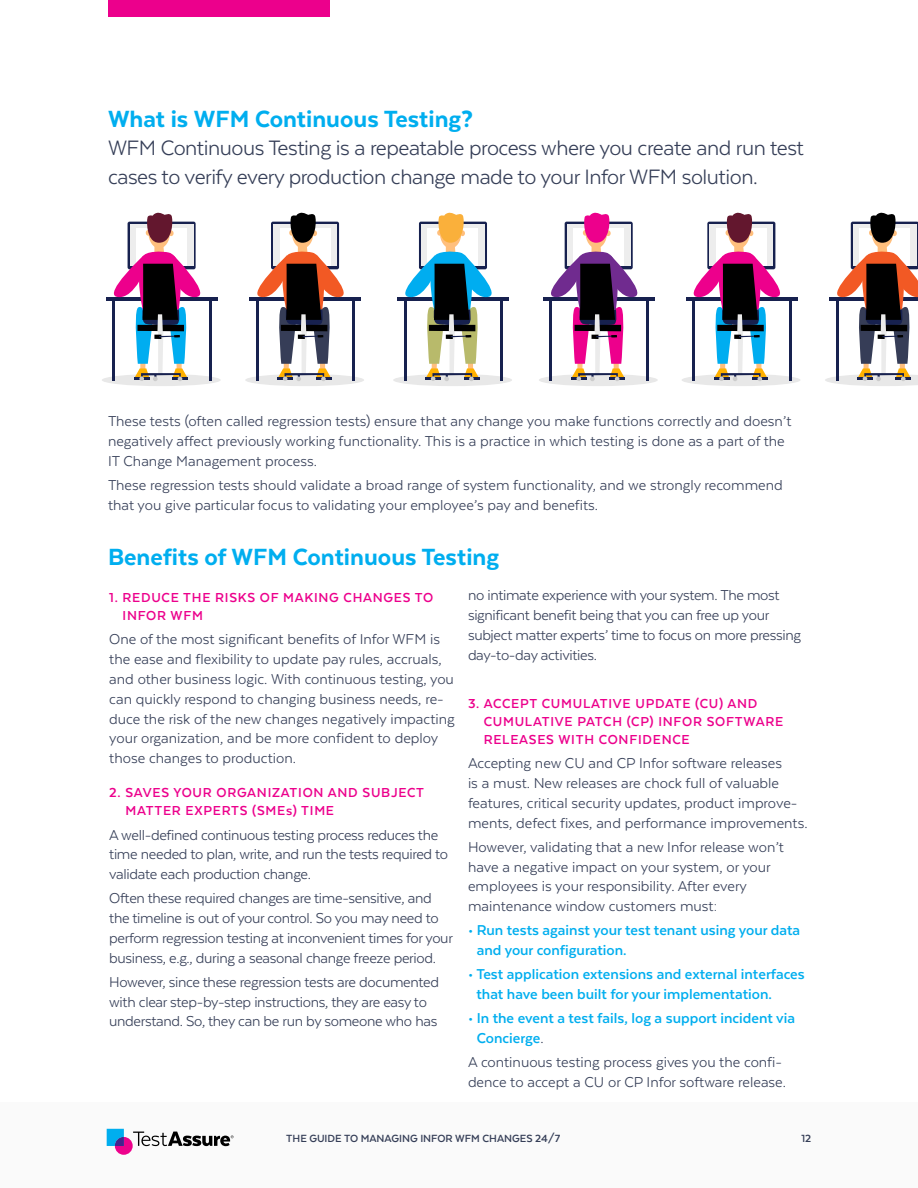
<style>
.page{position:relative;width:918px;height:1188px;background:#fff}
.page>*{position:absolute;margin:0;border:0;box-sizing:border-box;transform-origin:0 0}
.t1{font:800 27px "Texta";color:#00aeef}
.t2{font:24px/28.5px "Texta";letter-spacing:-.02em;color:#353e57}
.t3{font:16.5px/19.8px "Texta";color:#353e57}
.t4{font:16.5px/19.8px "Texta";letter-spacing:-.02em;color:#353e57}
.t5{font:700 16.5px/19.8px "Texta";color:#00aeef}
.t6{font:700 15px/18px "Texta";letter-spacing:.05em;color:#ec008c}
.t7{font:700 12px "Texta";color:#353e57}
.s1{font-weight:400;color:#353e57}
</style>
<div class="page">
<div style="left:108px;top:0;width:222px;height:16px;background:#ec008c"></div>
<div style="left:0;top:1102px;width:918px;height:86px;background:#fafafa"></div>
<svg style="left:107px;top:1129px;width:127px;height:26px"></svg>
<div style="left:102px;top:374px;width:119px;height:12px;background:#e8e8e8;border-radius:50%"></div>
<hr style="left:106px;top:297px;width:111px;height:4px;background:#17214f">
<hr style="left:209px;top:300px;width:3px;height:81px;background:#17214f">
<svg style="left:112px;top:212px;width:89px;height:169px"></svg>
<div style="left:245px;top:374px;width:119px;height:12px;background:#e8e8e8;border-radius:50%"></div>
<hr style="left:250px;top:297px;width:111px;height:4px;background:#17214f">
<hr style="left:353px;top:300px;width:2px;height:81px;background:#17214f">
<svg style="left:249px;top:212px;width:104px;height:169px"></svg>
<div style="left:393px;top:374px;width:119px;height:12px;background:#e8e8e8;border-radius:50%"></div>
<hr style="left:398px;top:297px;width:111px;height:4px;background:#17214f">
<hr style="left:501px;top:300px;width:2px;height:81px;background:#17214f">
<svg style="left:397px;top:212px;width:104px;height:169px"></svg>
<div style="left:539px;top:374px;width:119px;height:12px;background:#e8e8e8;border-radius:50%"></div>
<hr style="left:543px;top:297px;width:112px;height:4px;background:#17214f">
<hr style="left:647px;top:300px;width:2px;height:81px;background:#17214f">
<svg style="left:549px;top:212px;width:98px;height:169px"></svg>
<div style="left:682px;top:374px;width:119px;height:12px;background:#e8e8e8;border-radius:50%"></div>
<hr style="left:686px;top:297px;width:111px;height:4px;background:#17214f">
<svg style="left:683px;top:212px;width:108px;height:169px"></svg>
<svg style="left:825px;top:212px;width:93px;height:174px"></svg>
<p class="t1" style="left:108px;top:105px;width:367px">What is WFM Continuous Testing?</p>
<p class="t2" style="left:108px;top:134px;width:698px">WFM Continuous Testing is a repeatable process where you create and run test cases to verify every production change made to your Infor WFM solution.</p>
<p class="t3" style="left:108px;top:411px;width:685px">These tests (often called regression tests) ensure that any change you make functions correctly and doesn’t negatively affect previously working functionality. This is a practice in which testing is done as a part of the<br>IT Change Management process.</p>
<p class="t3" style="left:108px;top:475px;width:676px">These regression tests should validate a broad range of system functionality, and we strongly recommend that you give particular focus to validating your employee’s pay and benefits.</p>
<p class="t1" style="left:108px;top:543px;width:393px">Benefits of WFM Continuous Testing</p>
<p class="t6" style="left:123px;top:589px;width:312px;text-indent:-13px">1. REDUCE THE RISKS OF MAKING CHANGES TO<br>INFOR WFM</p>
<p class="t3" style="left:109px;top:629px;width:347px">One of the most significant benefits of Infor WFM is the ease and flexibility to update pay rules, accruals, and other business logic. With continuous testing, you can quickly respond to changing business needs, re&shy;duce the risk of the new changes negatively impacting your organization, and be more confident to deploy those changes to production.</p>
<p class="t6" style="left:125px;top:784px;width:300px;text-indent:-16px">2. SAVES YOUR ORGANIZATION AND SUBJECT<br>MATTER EXPERTS (SMEs) TIME</p>
<p class="t4" style="left:109px;top:825px;width:340px">A well-defined continuous testing process reduces the time needed to plan, write, and run the tests required to validate each production change.</p>
<p class="t4" style="left:109px;top:888px;width:345px">Often these required changes are time-sensitive, and the timeline is out of your control. So you may need to perform regression testing at inconvenient times for your business, e.g., during a seasonal change freeze period.</p>
<p class="t4" style="left:109px;top:972px;width:331px">However, since these regression tests are documented with clear step-by-step instructions, they are easy to understand. So, they can be run by someone who has</p>
<p class="t4" style="left:468px;top:585px;width:335px">no intimate experience with your system. The most significant benefit being that you can free up your subject matter experts’ time to focus on more pressing day-to-day activities.</p>
<p class="t6" style="left:484px;top:694px;width:301px;text-indent:-16px">3. ACCEPT CUMULATIVE UPDATE (CU) AND<br>CUMULATIVE PATCH (CP) INFOR SOFTWARE<br>RELEASES WITH CONFIDENCE</p>
<p class="t3" style="left:468px;top:753px;width:341px">Accepting new CU and CP Infor software releases<br>is a must. New releases are chock full of valuable features, critical security updates, product improve&shy;ments, defect fixes, and performance improvements.</p>
<p class="t3" style="left:468px;top:837px;width:318px">However, validating that a new Infor release won’t have a negative impact on your system, or your employees is your responsibility. After every maintenance window customers must:</p>
<p class="t5" style="left:477px;top:920px;width:325px;text-indent:-9px">• Run tests against your test tenant using your data and your configuration.</p>
<p class="t5" style="left:476px;top:964px;width:330px;text-indent:-8px">• Test application extensions and external interfaces that have been built for your implementation.</p>
<p class="t5" style="left:477px;top:1008px;width:320px;text-indent:-9px">• In the event a test fails, log a support incident via<br>Concierge<span class="s1">.</span></p>
<p class="t3" style="left:468px;top:1052px;width:320px">A continuous testing process gives you the confi&shy;dence to accept a CU or CP Infor software release.</p>
<p class="t7" style="left:286px;top:1132px;width:276px">THE GUIDE TO MANAGING INFOR WFM CHANGES 24/7</p>
<p class="t7" style="left:801px;top:1132px;width:11px">12</p>
</div>
